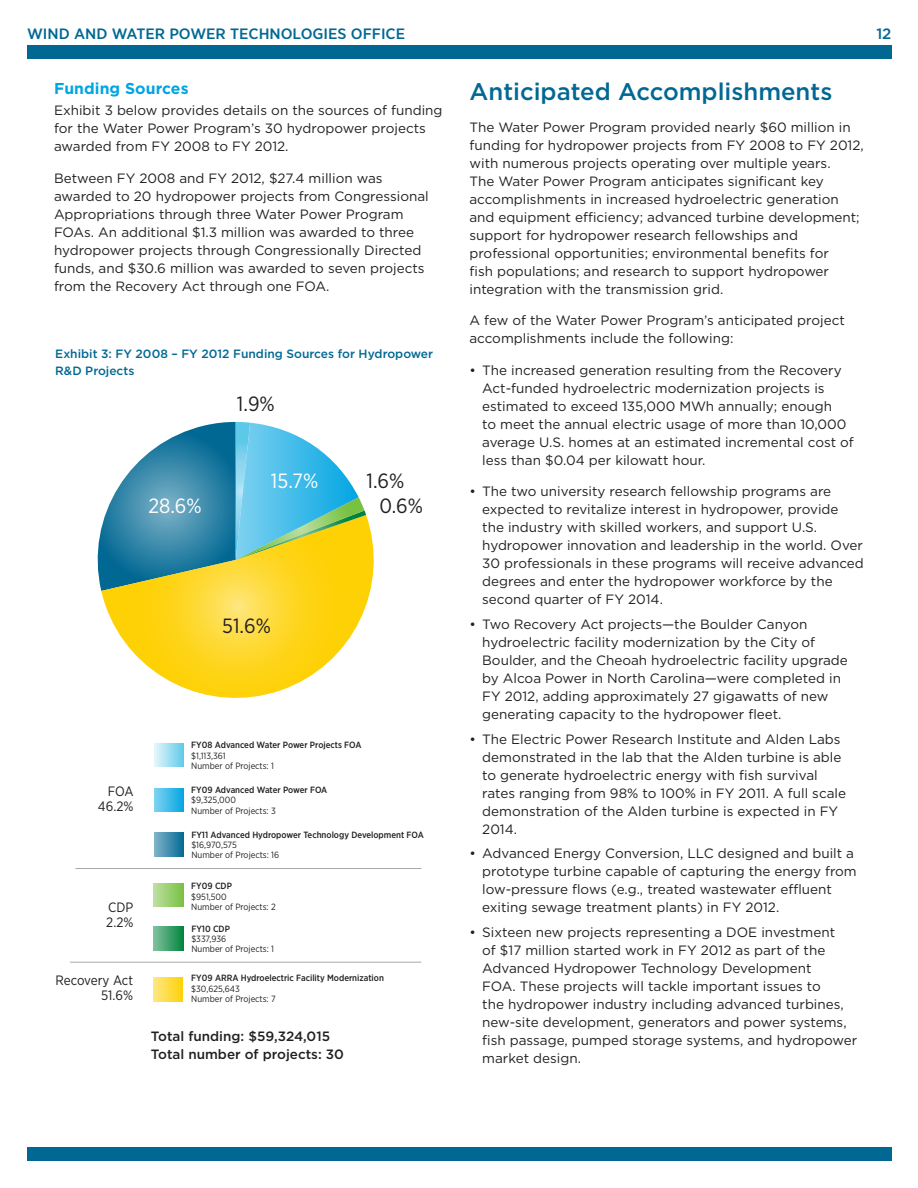
<style>
.page{position:relative;width:918px;height:1188px;background:#fff}
.page>*{position:absolute;margin:0;border:0;box-sizing:border-box;transform-origin:0 0}
.Subhead_1{font:500 24px "Gotham";color:#006893}
.t1{font:20.55px/25px "Gotham Narrow";color:#231f20}
.t2{font:20.55px "Gotham Narrow";color:#fff}
.t3{font:18px "Gotham Narrow";color:#231f20}
.subhead_2{font:700 15.75px "Gotham";letter-spacing:.005em;color:#00a5e3}
.t4{font:500 15px "Gotham Narrow";color:#006893;scale:1.1 1}
.t5{font:500 15px "Gotham";color:#006893}
.body_text{font:13.5px/18px "Gotham";color:#231f20}
.body_text-2{font:500 13.5px "Gotham";color:#231f20}
.t6{font:13.5px/14.9px "Gotham Narrow";letter-spacing:-.005em;color:#231f20;text-align:right}
.t7{font:12px/13.8px "Gotham Narrow";color:#231f20}
.t8{font:500 12px/13.8px "Gotham Narrow";color:#231f20}
.table_label{font:500 12px/16.5px "Gotham";color:#006893}
.t9{font:500 9px/10.4px "Gotham Narrow";color:#231f20}
.t10{font:9px/10.4px "Gotham Narrow";color:#231f20}
.s1{font-weight:400}
.s2{font-weight:500}
</style>
<div class="page">
<div style="left:27px;top:45px;width:865px;height:13px;background:#006893"></div>
<div style="left:27px;top:1148px;width:865px;height:13px;background:#006893"></div>
<svg style="left:101px;top:515px;width:273px;height:183px"></svg>
<svg style="left:97px;top:422px;width:269px;height:169px"></svg>
<div style="left:154px;top:833px;width:30px;height:24px;background:linear-gradient(to right,#81b4c9,#096d96)"></div>
<div style="left:153px;top:978px;width:30px;height:23px;background:linear-gradient(to right,#fee883,#fed20d)"></div>
<div style="left:154px;top:788px;width:30px;height:24px;background:linear-gradient(to right,#80d2f1,#08a7e3)"></div>
<div style="left:154px;top:743px;width:30px;height:24px;background:linear-gradient(to right,#e6f6fb,#65ccea)"></div>
<svg style="left:154px;top:883px;width:29px;height:24px"></svg>
<svg style="left:154px;top:926px;width:29px;height:24px"></svg>
<hr style="left:70px;top:962px;width:351px;height:1px;background:#a8a9ad">
<hr style="left:70px;top:868px;width:351px;height:1px;background:#a8a9ad">
<p class="t4" style="left:27px;top:24px;width:345px">WIND AND WATER POWER TECHNOLOGIES OFFICE</p>
<p class="t5" style="left:876px;top:24px;width:17px">12</p>
<p class="subhead_2" style="left:54px;top:78px;width:136px">Funding Sources</p>
<p class="body_text" style="left:54px;top:101px;width:390px">Exhibit 3 below provides details on the sources of funding for the Water Power Program’s 30 hydropower projects awarded from FY 2008 to FY 2012.</p>
<p class="body_text" style="left:54px;top:169px;width:376px">Between FY 2008 and FY 2012, $27.4 million was awarded to 20 hydropower projects from Congressional Appropriations through three Water Power Program FOAs. An additional $1.3 million was awarded to three hydropower projects through Congressionally Directed funds, and $30.6 million was awarded to seven projects from the Recovery Act through one FOA.</p>
<p class="table_label" style="left:55px;top:346px;width:379px">Exhibit 3: FY 2008 – FY 2012 Funding Sources for Hydropower<br>R&amp;D Projects</p>
<p class="t2" style="left:148px;top:493px;width:55px">28.6%</p>
<p class="t1" style="left:237px;top:391px;width:39px">1.9%</p>
<p class="t2" style="left:271px;top:468px;width:49px">15.7%</p>
<p class="t1" style="left:222px;top:613px;width:50px">51.6%</p>
<p class="t1" style="left:379px;top:468px;width:45px;text-indent:-13px">1.6%<br>0.6%</p>
<p class="t6" style="left:98px;top:784px;width:37px">FOA<br>46.2%</p>
<p class="t6" style="left:106px;top:900px;width:29px;text-align:left">CDP<br>2.2%</p>
<p class="t9" style="left:191px;top:740px;width:172px">FY08 Advanced Water Power Projects FOA <span class="s1">$1,113,361<br>Number of Projects: 1</span></p>
<p class="t10" style="left:191px;top:785px;width:138px"><span class="s2">FY09 Advanced Water Power FOA </span>$9,325,000<br>Number of Projects: 3</p>
<p class="t9" style="left:191px;top:829px;width:234px">FY11 Advanced Hydropower Technology Development FOA <span class="s1">$16,970,575<br>Number of Projects: 16</span></p>
<p class="t10" style="left:191px;top:881px;width:86px"><span class="s2">FY09 CDP<br></span>$951,500<br>Number of Projects: 2</p>
<p class="t10" style="left:191px;top:923px;width:84px"><span class="s2">FY10 CDP<br></span>$337,936<br>Number of Projects: 1</p>
<p class="t6" style="left:56px;top:973px;width:79px">Recovery Act<br>51.6%</p>
<p class="t9" style="left:191px;top:973px;width:194px">FY09 ARRA Hydroelectric Facility Modernization <span class="s1">$30,625,643<br>Number of Projects: 7</span></p>
<p class="body_text-2" style="left:151px;top:1027px;width:181px">Total funding: $59,324,015</p>
<p class="body_text-2" style="left:151px;top:1045px;width:195px">Total number of projects: 30</p>
<p class="Subhead_1" style="left:470px;top:76px;width:364px">Anticipated Accomplishments</p>
<p class="body_text" style="left:470px;top:118px;width:396px">The Water Power Program provided nearly $60 million in funding for hydropower projects from FY 2008 to FY 2012, with numerous projects operating over multiple years.<br>The Water Power Program anticipates significant key accomplishments in increased hydroelectric generation and equipment efficiency; advanced turbine development; support for hydropower research fellowships and professional opportunities; environmental benefits for<br>fish populations; and research to support hydropower integration with the transmission grid.</p>
<p class="body_text" style="left:470px;top:311px;width:377px">A few of the Water Power Program’s anticipated project accomplishments include the following:</p>
<p class="body_text" style="left:482px;top:361px;width:373px;text-indent:-13px">• The increased generation resulting from the Recovery Act-funded hydroelectric modernization projects is estimated to exceed 135,000 MWh annually; enough<br>to meet the annual electric usage of more than 10,000 average U.S. homes at an estimated incremental cost of less than $0.04 per kilowatt hour.</p>
<p class="body_text" style="left:482px;top:482px;width:383px;text-indent:-13px">• The two university research fellowship programs are expected to revitalize interest in hydropower, provide<br>the industry with skilled workers, and support U.S. hydropower innovation and leadership in the world. Over 30 professionals in these programs will receive advanced degrees and enter the hydropower workforce by the second quarter of FY 2014.</p>
<p class="body_text" style="left:482px;top:615px;width:367px;text-indent:-13px">• Two Recovery Act projects—the Boulder Canyon hydroelectric facility modernization by the City of Boulder, and the Cheoah hydroelectric facility upgrade by Alcoa Power in North Carolina—were completed in FY 2012, adding approximately 27 gigawatts of new generating capacity to the hydropower fleet.</p>
<p class="body_text" style="left:482px;top:730px;width:365px;text-indent:-13px">• The Electric Power Research Institute and Alden Labs demonstrated in the lab that the Alden turbine is able to generate hydroelectric energy with fish survival rates ranging from 98% to 100% in FY 2011. A full scale demonstration of the Alden turbine is expected in FY 2014.</p>
<p class="body_text" style="left:482px;top:844px;width:376px;text-indent:-13px">• Advanced Energy Conversion, LLC designed and built a prototype turbine capable of capturing the energy from low-pressure flows (e.g., treated wastewater effluent exiting sewage treatment plants) in FY 2012.</p>
<p class="body_text" style="left:482px;top:923px;width:377px;text-indent:-13px">• Sixteen new projects representing a DOE investment<br>of $17 million started work in FY 2012 as part of the Advanced Hydropower Technology Development<br>FOA. These projects will tackle important issues to<br>the hydropower industry including advanced turbines, new-site development, generators and power systems, fish passage, pumped storage systems, and hydropower market design.</p>
<p class="t7" style="left:569px;top:421px;width:111px">$1,113,361<br>Number of Projects: 1</p>
<p class="t7" style="left:569px;top:481px;width:61px">$9,325,000</p>
<p class="t8" style="left:569px;top:527px;width:310px">FY11 Advanced Hydropower Technology Development FOA <span class="s1">$16,970,575<br>Number of Projects: 16</span></p>
<p class="t8" style="left:569px;top:595px;width:55px">FY09 CDP</p>
<p class="t7" style="left:569px;top:623px;width:114px">Number of Projects: 2</p>
<p class="t7" style="left:569px;top:651px;width:53px"><span class="s2">FY10 CDP </span>$337,936</p>
<p class="t3" style="left:458px;top:619px;width:35px">CDP</p>
<p class="t7" style="left:569px;top:731px;width:114px">$30,625,643<br>Number of Projects: 7</p>
</div>
